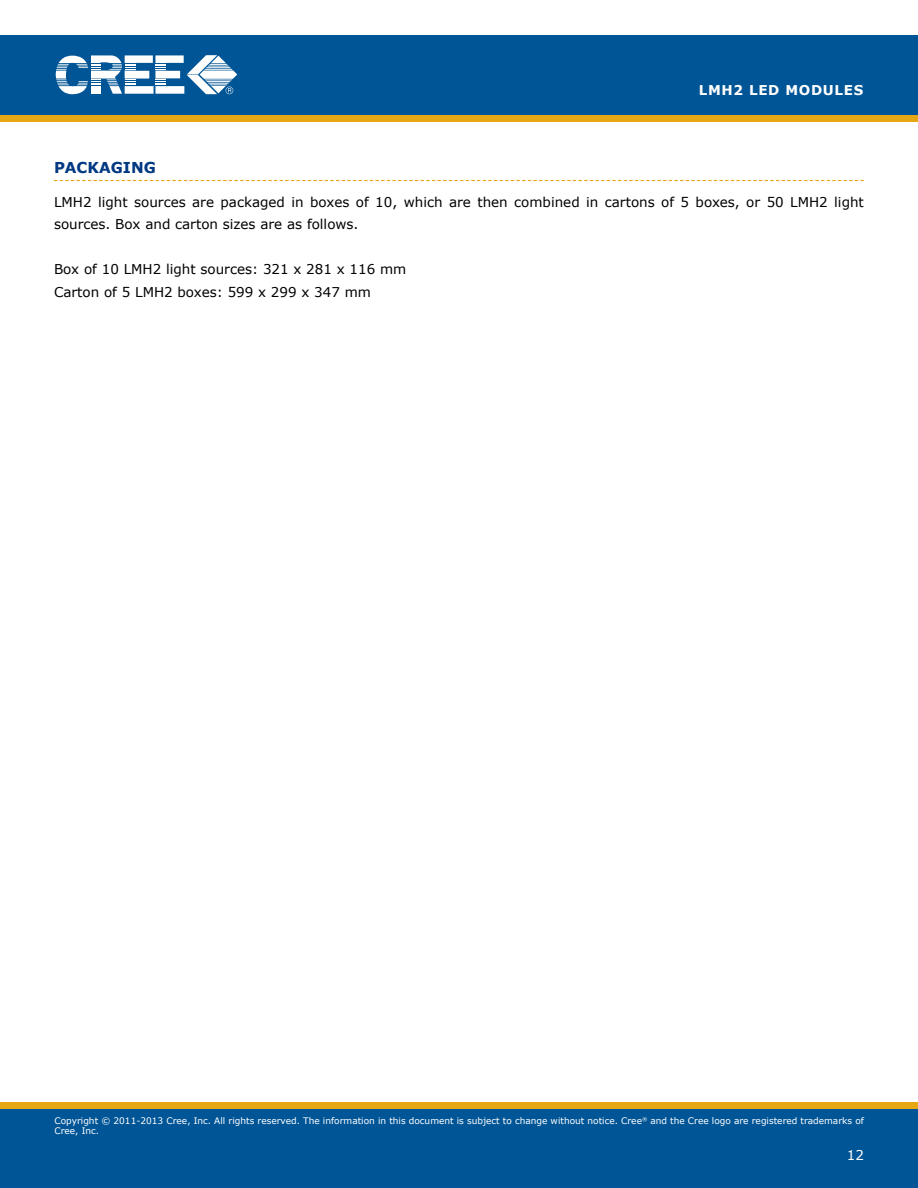
<style>
.page{position:relative;width:918px;height:1188px;background:#fff}
.page>*{position:absolute;margin:0;border:0;box-sizing:border-box;transform-origin:0 0}
.t1{font:700 15px "Verdana";color:#003882}
.t2{font:13.5px/22.5px "Verdana";color:#000}
.t3{font:700 13.5px "Verdana";letter-spacing:.05em;color:#fff}
.t4{font:13.5px "Verdana";color:#fff}
.t5{font:9px/10.8px "Verdana";color:#fff}
</style>
<div class="page">
<div style="left:0;top:115px;width:918px;height:7px;background:#e7a614"></div>
<div style="left:0;top:35px;width:918px;height:80px;background:#005596"></div>
<svg style="left:56px;top:55px;width:181px;height:39px"></svg>
<div style="left:0;top:1108px;width:918px;height:80px;background:#005596"></div>
<div style="left:0;top:1102px;width:918px;height:6px;background:#e7a614"></div>
<svg style="left:54px;top:180px;width:810px;height:1px"></svg>
<p class="t3" style="left:699px;top:82px;width:166px">LMH2 LED MODULES</p>
<p class="t1" style="left:54px;top:158px;width:103px">PACKAGING</p>
<p class="t2" style="left:54px;top:190px;width:811px">LMH2 light sources are packaged in boxes of 10, which are then combined in cartons of 5 boxes, or 50 LMH2 light sources. Box and carton sizes are as follows.</p>
<p class="t2" style="left:54px;top:258px;width:354px">Box of 10 LMH2 light sources: 321 x 281 x 116 mm<br>Carton of 5 LMH2 boxes: 599 x 299 x 347 mm</p>
<p class="t5" style="left:54px;top:1115px;width:811px">Copyright © 2011-2013 Cree, Inc. All rights reserved. The information in this document is subject to change without notice. Cree<sup>®</sup> and the Cree logo are registered trademarks of<br>Cree, Inc.</p>
<p class="t4" style="left:847px;top:1146px;width:19px">12</p>
</div>
